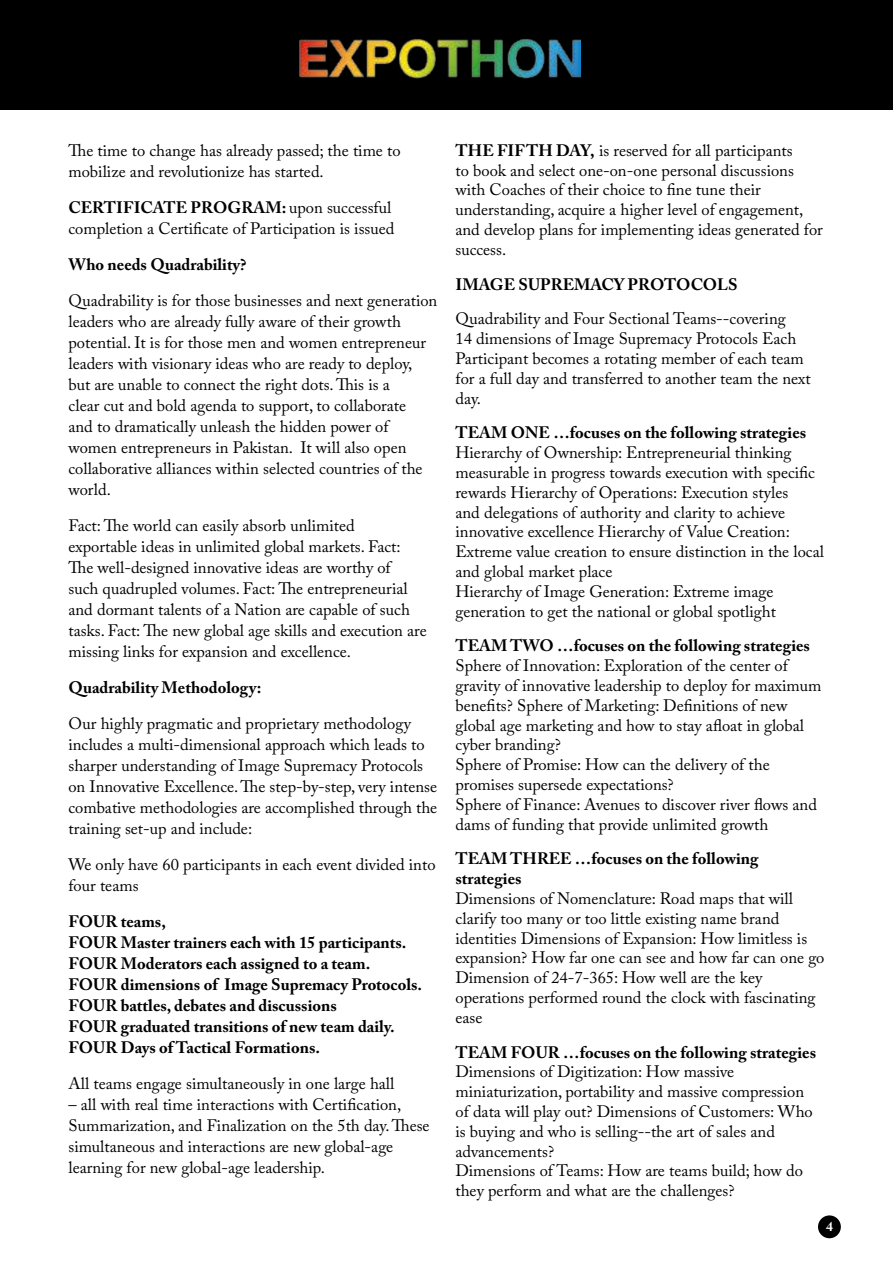
<style>
.page{position:relative;width:893px;height:1263px;background:#fff}
.page>*{position:absolute;margin:0;border:0;box-sizing:border-box;transform-origin:0 0}
.t1{font:16.5px/19.8px "Adobe Caslon Pro";color:#000}
.t2{font:700 16.5px/21px "Adobe Caslon Pro";color:#000}
.t3{font:700 13.5px "Adobe Caslon Pro";color:#fff}
.s1{font-weight:700}
</style>
<div class="page">
<div style="left:818px;top:1215px;width:23px;height:23px;background:#000;border-radius:50%"></div>
<div style="left:0;top:0;width:893px;height:109px;background:#000"></div>
<img style="left:299px;top:39px;width:282px;height:40px">
<p class="t1" style="left:68px;top:139px;width:334px;line-height:21px">The time to change has already passed; the time to mobilize and revolutionize has started.</p>
<p class="t1" style="left:68px;top:196px;width:327px;line-height:21px"><span class="s1">CERTIFICATE PROGRAM:</span> upon successful completion a Certificate of Participation is issued</p>
<p class="t2" style="left:68px;top:253px;width:180px">Who needs Quadrability?</p>
<p class="t1" style="left:68px;top:289px;width:370px;line-height:21px">Quadrability is for those businesses and next generation leaders who are already fully aware of their growth potential. It is for those men and women entrepreneur leaders with visionary ideas who are ready to deploy, but are unable to connect the right dots. This is a<br>clear cut and bold agenda to support, to collaborate<br>and to dramatically unleash the hidden power of women entrepreneurs in Pakistan. It will also open collaborative alliances within selected countries of the world.</p>
<p class="t1" style="left:68px;top:514px;width:360px;line-height:21px">Fact: The world can easily absorb unlimited exportable ideas in unlimited global markets. Fact:<br>The well-designed innovative ideas are worthy of<br>such quadrupled volumes. Fact: The entrepreneurial and dormant talents of a Nation are capable of such tasks. Fact: The new global age skills and execution are missing links for expansion and excellence.</p>
<p class="t2" style="left:68px;top:676px;width:194px">Quadrability Methodology:</p>
<p class="t1" style="left:68px;top:712px;width:370px;line-height:21px">Our highly pragmatic and proprietary methodology includes a multi-dimensional approach which leads to sharper understanding of Image Supremacy Protocols on Innovative Excellence. The step-by-step, very intense combative methodologies are accomplished through the training set-up and include:</p>
<p class="t1" style="left:68px;top:853px;width:369px;line-height:21px">We only have 60 participants in each event divided into four teams</p>
<p class="t2" style="left:68px;top:910px;width:355px">FOUR teams,<br>FOUR Master trainers each with 15 participants.<br>FOUR Moderators each assigned to a team.<br>FOUR dimensions of Image Supremacy Protocols.<br>FOUR battles, debates and discussions<br>FOUR graduated transitions of new team daily.<br>FOUR Days of Tactical Formations.</p>
<p class="t1" style="left:68px;top:1073px;width:328px">All teams engage simultaneously in one large hall</p>
<p class="t1" style="left:68px;top:1093px;width:363px;line-height:21px">– all with real time interactions with Certification, Summarization, and Finalization on the 5th day. These simultaneous and interactions are new global-age learning for new global-age leadership.</p>
<p class="t1" style="left:455px;top:140px;width:369px"><span class="s1">THE FIFTH DAY,</span> is reserved for all participants<br>to book and select one-on-one personal discussions with Coaches of their choice to fine tune their understanding, acquire a higher level of engagement, and develop plans for implementing ideas generated for success.</p>
<p class="t2" style="left:455px;top:273px;width:284px">IMAGE SUPREMACY PROTOCOLS</p>
<p class="t1" style="left:455px;top:309px;width:357px">Quadrability and Four Sectional Teams--covering<br>14 dimensions of Image Supremacy Protocols Each Participant becomes a rotating member of each team for a full day and transferred to another team the next day.</p>
<p class="t2" style="left:455px;top:422px;width:352px">TEAM ONE …focuses on the following strategies</p>
<p class="t1" style="left:455px;top:443px;width:370px">Hierarchy of Ownership: Entrepreneurial thinking measurable in progress towards execution with specific rewards Hierarchy of Operations: Execution styles<br>and delegations of authority and clarity to achieve innovative excellence Hierarchy of Value Creation:<br>Extreme value creation to ensure distinction in the local and global market place<br>Hierarchy of Image Generation: Extreme image generation to get the national or global spotlight</p>
<p class="t2" style="left:455px;top:635px;width:356px">TEAM TWO …focuses on the following strategies</p>
<p class="t1" style="left:455px;top:656px;width:367px">Sphere of Innovation: Exploration of the center of gravity of innovative leadership to deploy for maximum benefits? Sphere of Marketing: Definitions of new global age marketing and how to stay afloat in global cyber branding?<br>Sphere of Promise: How can the delivery of the promises supersede expectations?<br>Sphere of Finance: Avenues to discover river flows and dams of funding that provide unlimited growth</p>
<p class="t2" style="left:455px;top:849px;width:304px;line-height:19.8px">TEAM THREE …focuses on the following strategies</p>
<p class="t1" style="left:455px;top:888px;width:370px">Dimensions of Nomenclature: Road maps that will clarify too many or too little existing name brand identities Dimensions of Expansion: How limitless is expansion? How far one can see and how far can one go Dimension of 24-7-365: How well are the key operations performed round the clock with fascinating ease</p>
<p class="t2" style="left:455px;top:1041px;width:362px">TEAM FOUR …focuses on the following strategies</p>
<p class="t1" style="left:455px;top:1062px;width:359px">Dimensions of Digitization: How massive miniaturization, portability and massive compression of data will play out? Dimensions of Customers: Who is buying and who is selling--the art of sales and advancements?<br>Dimensions of Teams: How are teams build; how do they perform and what are the challenges?</p>
<p class="t3" style="left:826px;top:1219px;width:8px">4</p>
</div>
